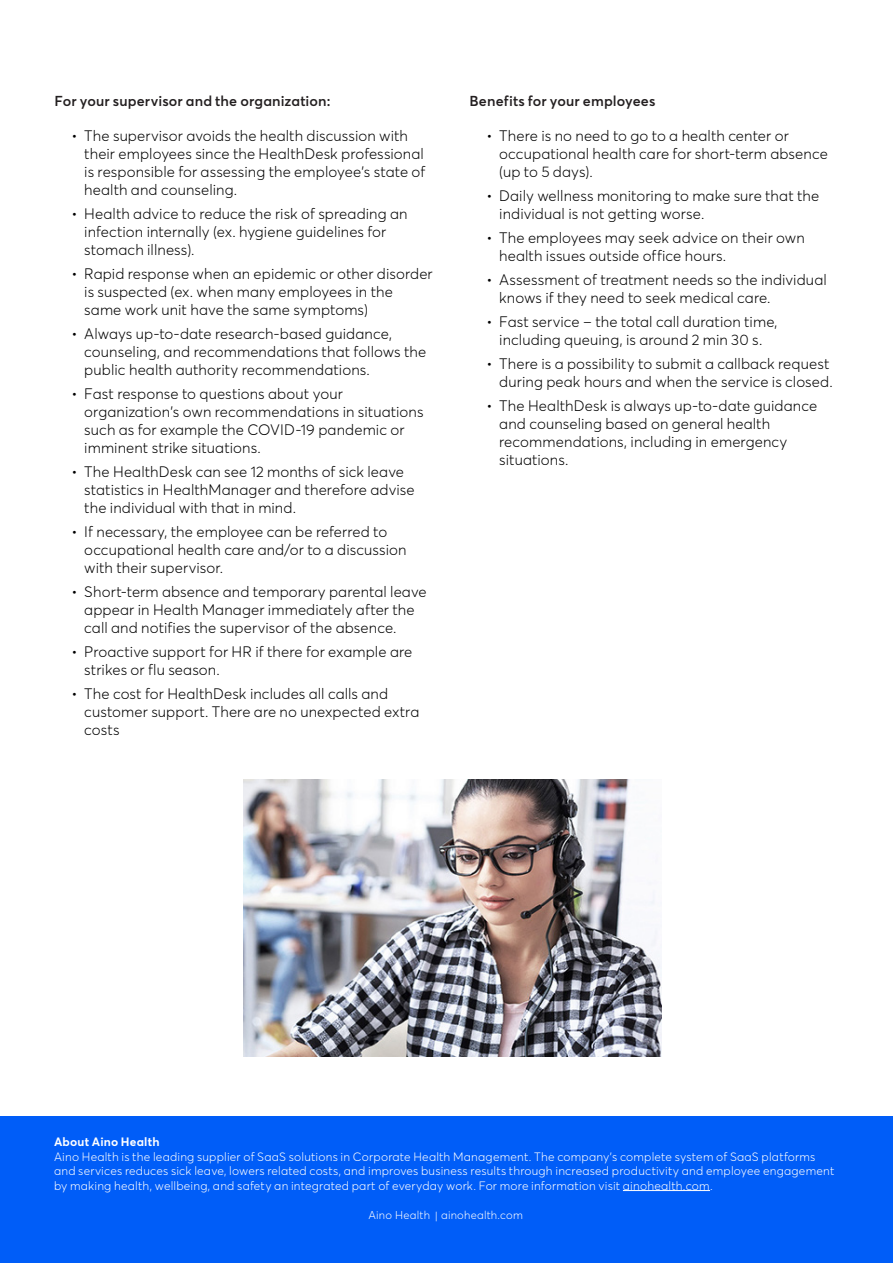
<style>
.page{position:relative;width:893px;height:1263px;background:#fff}
.page>*{position:absolute;margin:0;border:0;box-sizing:border-box;transform-origin:0 0}
.t1{font:300 15px/18px "Averta Std";letter-spacing:.005em;color:#000}
.Rubrik_mellan{font:600 14.25px "Averta Std";letter-spacing:.01em;color:#231f20}
.About{font:300 12px/14.4px "Averta Std";letter-spacing:.015em;color:#fff}
.Boilerplate{font:700 12px "Averta Std";letter-spacing:.015em;color:#fff}
.Contact_details{font:300 11.25px "Averta Std";letter-spacing:.015em;color:#fff}
</style>
<div class="page">
<div style="left:0;top:1116px;width:893px;height:147px;background:#005df8"></div>
<hr style="left:623px;top:1190px;width:87px;height:1px;background:#fff">
<img style="left:243px;top:779px;width:419px;height:278px">
<p class="Rubrik_mellan" style="left:55px;top:92px;width:278px">For your supervisor and the organization:</p>
<p class="t1" style="left:84px;top:127px;width:342px;text-indent:-13px">• The supervisor avoids the health discussion with their employees since the HealthDesk professional is responsible for assessing the employee’s state of health and counseling.</p>
<p class="t1" style="left:84px;top:205px;width:325px;text-indent:-13px">• Health advice to reduce the risk of spreading an infection internally (ex. hygiene guidelines for stomach illness).</p>
<p class="t1" style="left:84px;top:265px;width:350px;text-indent:-13px">• Rapid response when an epidemic or other disorder is suspected (ex. when many employees in the same work unit have the same symptoms)</p>
<p class="t1" style="left:84px;top:325px;width:344px;text-indent:-13px">• Always up-to-date research-based guidance, counseling, and recommendations that follows the public health authority recommendations.</p>
<p class="t1" style="left:84px;top:385px;width:341px;text-indent:-13px">• Fast response to questions about your organization’s own recommendations in situations such as for example the COVID-19 pandemic or imminent strike situations.</p>
<p class="t1" style="left:84px;top:463px;width:332px;text-indent:-13px">• The HealthDesk can see 12 months of sick leave statistics in HealthManager and therefore advise the individual with that in mind.</p>
<p class="t1" style="left:84px;top:523px;width:324px;text-indent:-13px">• If necessary, the employee can be referred to occupational health care and/or to a discussion with their supervisor.</p>
<p class="t1" style="left:84px;top:583px;width:344px;text-indent:-13px">• Short-term absence and temporary parental leave appear in Health Manager immediately after the call and notifies the supervisor of the absence.</p>
<p class="t1" style="left:84px;top:643px;width:329px;text-indent:-13px">• Proactive support for HR if there for example are strikes or flu season.</p>
<p class="t1" style="left:84px;top:685px;width:336px;text-indent:-13px">• The cost for HealthDesk includes all calls and customer support. There are no unexpected extra costs</p>
<p class="Rubrik_mellan" style="left:469px;top:92px;width:187px">Benefits for your employees</p>
<p class="t1" style="left:499px;top:127px;width:330px;text-indent:-13px">• There is no need to go to a health center or occupational health care for short-term absence (up to 5 days).</p>
<p class="t1" style="left:499px;top:187px;width:322px;text-indent:-13px">• Daily wellness monitoring to make sure that the individual is not getting worse.</p>
<p class="t1" style="left:499px;top:229px;width:307px;text-indent:-13px">• The employees may seek advice on their own health issues outside office hours.</p>
<p class="t1" style="left:499px;top:271px;width:329px;text-indent:-13px">• Assessment of treatment needs so the individual knows if they need to seek medical care.</p>
<p class="t1" style="left:486px;top:313px;width:293px;text-align:center">• Fast service – the total call duration time, including queuing, is around 2 min 30 s.</p>
<p class="t1" style="left:486px;top:355px;width:348px;text-align:right">• There is a possibility to submit a callback request during peak hours and when the service is closed.</p>
<p class="t1" style="left:499px;top:397px;width:319px;text-indent:-13px">• The HealthDesk is always up-to-date guidance and counseling based on general health recommendations, including in emergency situations.</p>
<p class="Boilerplate" style="left:54px;top:1134px;width:107px">About Aino Health</p>
<p class="About" style="left:54px;top:1149px;width:782px">Aino Health is the leading supplier of SaaS solutions in Corporate Health Management. The company’s complete system of SaaS platforms and services reduces sick leave, lowers related costs, and improves business results through increased productivity and employee engagement by making health, wellbeing, and safety an integrated part of everyday work. For more information visit ainohealth.com.</p>
<p class="Contact_details" style="left:368px;top:1208px;width:156px">Aino Health | ainohealth.com</p>
</div>
